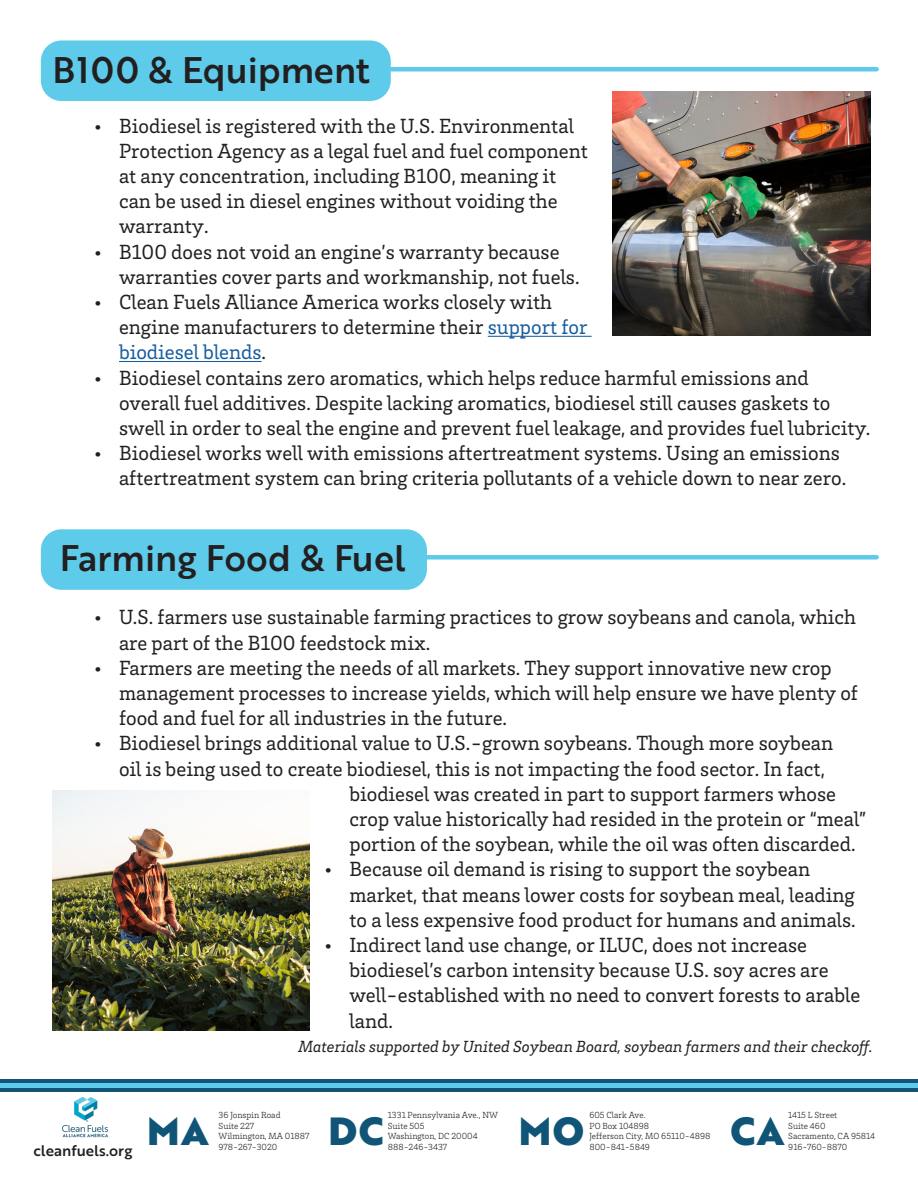
<style>
.page{position:relative;width:918px;height:1188px;background:#fff}
.page>*{position:absolute;margin:0;border:0;box-sizing:border-box;transform-origin:0 0}
.t1{font:38.25px "Brother 1816 Black";letter-spacing:.04em;color:#105577}
.t2{font:36px "Brother 1816 Medium";color:#231f20}
.t3{font:21px/25.2px "Brix Slab";color:#231f20}
.t4{font:italic 16.5px "Brix Slab";color:#231f20}
.t5{font:15px "Brother 1816 Medium";color:#231f20}
.t6{font:300 9px/10.9px "Brix Slab";color:#231f20}
.s1{color:#175d9e}
</style>
<div class="page">
<hr style="left:242px;top:67px;width:635px;height:4px;background:#5dcbe9">
<div style="left:41px;top:40px;width:350px;height:61px;background:#5dcbe9;border-radius:21px"></div>
<hr style="left:488px;top:336px;width:104px;height:1px;background:#175d9e">
<hr style="left:119px;top:361px;width:143px;height:1px;background:#175d9e">
<svg style="left:0;top:1079px;width:918px;height:12px;background:#196384"></svg>
<hr style="left:0;top:1083px;width:918px;height:4px;background:#5dcbe9">
<div style="left:242px;top:555px;width:635px;height:5px;background:#5dcbe9"></div>
<div style="left:41px;top:529px;width:386px;height:61px;background:#5dcbe9;border-radius:21px"></div>
<img style="left:53px;top:1087px;width:64px;height:51px">
<img style="left:612px;top:92px;width:258px;height:244px">
<img style="left:53px;top:790px;width:256px;height:240px">
<p class="t2" style="left:52px;top:43px;width:319px">B100 &amp; Equipment</p>
<p class="t3" style="left:119px;top:112px;width:470px;text-indent:-27px">• Biodiesel is registered with the U.S. Environmental Protection Agency as a legal fuel and fuel component at any concentration, including B100, meaning it can be used in diesel engines without voiding the warranty.</p>
<p class="t3" style="left:119px;top:238px;width:462px;text-indent:-27px">• B100 does not void an engine’s warranty because warranties cover parts and workmanship, not fuels.</p>
<p class="t3" style="left:119px;top:288px;width:470px;text-indent:-27px">• Clean Fuels Alliance America works closely with engine manufacturers to determine their <span class="s1">support for biodiesel blends</span>.</p>
<p class="t3" style="left:119px;top:364px;width:753px;text-indent:-27px">• Biodiesel contains zero aromatics, which helps reduce harmful emissions and overall fuel additives. Despite lacking aromatics, biodiesel still causes gaskets to swell in order to seal the engine and prevent fuel leakage, and provides fuel lubricity.</p>
<p class="t3" style="left:119px;top:440px;width:729px;text-indent:-27px">• Biodiesel works well with emissions aftertreatment systems. Using an emissions aftertreatment system can bring criteria pollutants of a vehicle down to near zero.</p>
<p class="t2" style="left:60px;top:531px;width:347px">Farming Food &amp; Fuel</p>
<p class="t3" style="left:119px;top:604px;width:739px;text-indent:-27px">• U.S. farmers use sustainable farming practices to grow soybeans and canola, which are part of the B100 feedstock mix.</p>
<p class="t3" style="left:119px;top:654px;width:741px;text-indent:-27px">• Farmers are meeting the needs of all markets. They support innovative new crop management processes to increase yields, which will help ensure we have plenty of food and fuel for all industries in the future.</p>
<p class="t3" style="left:92px;top:730px;width:743px">• Biodiesel brings additional value to U.S.-grown soybeans. Though more soybean</p>
<p class="t3" style="left:119px;top:755px;width:707px">oil is being used to create biodiesel, this is not impacting the food sector. In fact,</p>
<p class="t3" style="left:350px;top:780px;width:488px">biodiesel was created in part to support farmers whose</p>
<p class="t3" style="left:350px;top:805px;width:518px">crop value historically had resided in the protein or “meal”</p>
<p class="t3" style="left:350px;top:831px;width:508px">portion of the soybean, while the oil was often discarded.</p>
<p class="t3" style="left:350px;top:856px;width:508px;text-indent:-27px">• Because oil demand is rising to support the soybean market, that means lower costs for soybean meal, leading to a less expensive food product for humans and animals.</p>
<p class="t3" style="left:350px;top:931px;width:512px;text-indent:-27px">• Indirect land use change, or ILUC, does not increase biodiesel’s carbon intensity because U.S. soy acres are well-established with no need to convert forests to arable land.</p>
<p class="t4" style="left:298px;top:1036px;width:576px">Materials supported by United Soybean Board, soybean farmers and their checkoff.</p>
<p class="t5" style="left:34px;top:1139px;width:100px">cleanfuels.org</p>
<p class="t1" style="left:147px;top:1101px;width:63px">MA</p>
<p class="t6" style="left:219px;top:1109px;width:63px">36 Jonspin Road</p>
<p class="t6" style="left:219px;top:1120px;width:37px">Suite 227</p>
<p class="t6" style="left:219px;top:1131px;width:92px">Wilmington, MA 01887</p>
<p class="t6" style="left:219px;top:1141px;width:60px">978-267-3020</p>
<p class="t1" style="left:328px;top:1101px;width:57px">DC</p>
<p class="t6" style="left:388px;top:1109px;width:112px">1331 Pennsylvania Ave., NW<br>Suite 505</p>
<p class="t6" style="left:388px;top:1131px;width:91px">Washington, DC 20004</p>
<p class="t6" style="left:388px;top:1142px;width:61px">888-246-3437</p>
<p class="t6" style="left:589px;top:1109px;width:58px">605 Clark Ave.</p>
<p class="t6" style="left:589px;top:1120px;width:61px">PO Box 104898</p>
<p class="t6" style="left:589px;top:1131px;width:123px">Jefferson City, MO 65110-4898</p>
<p class="t6" style="left:589px;top:1141px;width:62px">800-841-5849</p>
<p class="t1" style="left:519px;top:1101px;width:67px">MO</p>
<p class="t6" style="left:788px;top:1109px;width:51px">1415 L Street</p>
<p class="t6" style="left:788px;top:1120px;width:39px">Suite 460</p>
<p class="t6" style="left:788px;top:1131px;width:88px">Sacramento, CA 95814</p>
<p class="t6" style="left:788px;top:1141px;width:61px">916-760-8870</p>
<p class="t1" style="left:730px;top:1101px;width:56px">CA</p>
</div>
